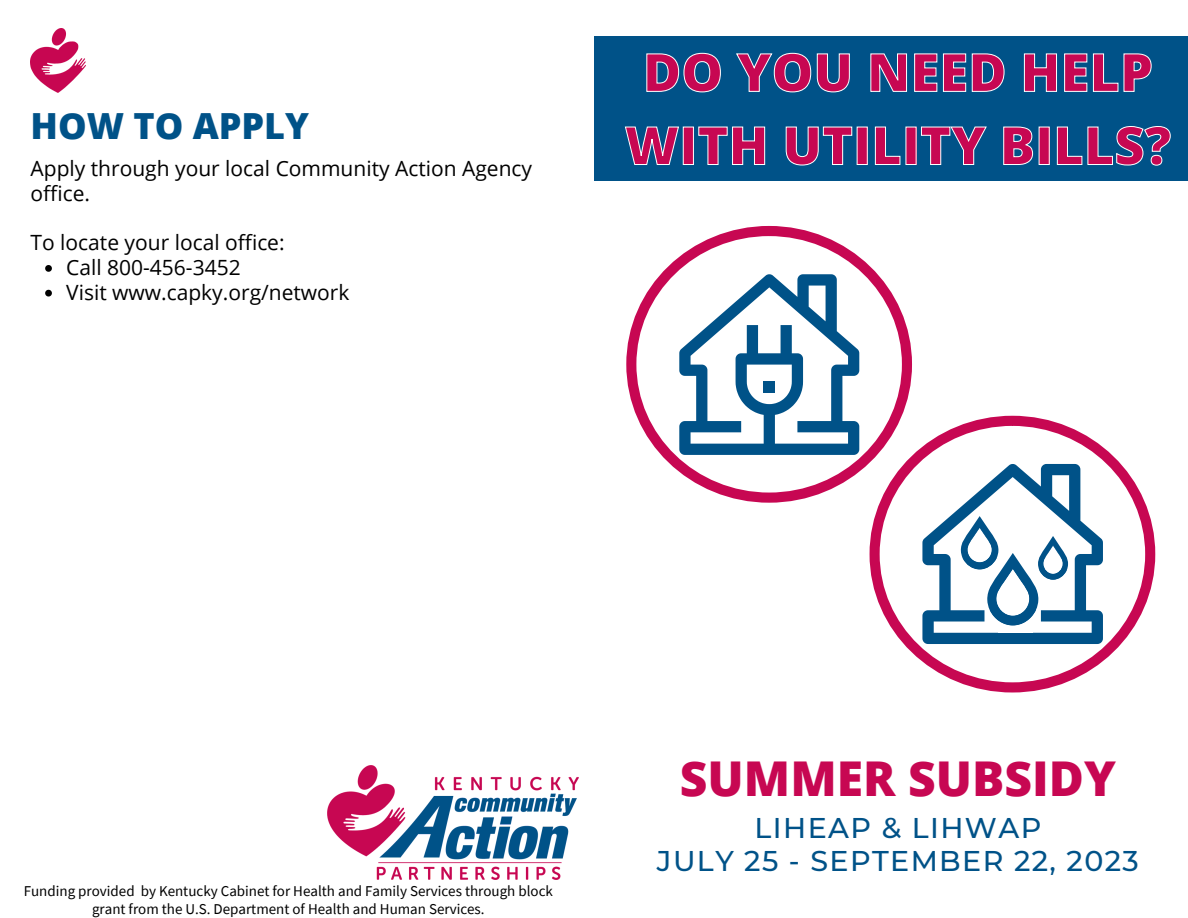
<style>
.page{position:relative;width:1188px;height:918px;background:#fff}
.page>*{position:absolute;margin:0;border:0;box-sizing:border-box;transform-origin:0 0}
.t1{font:800 52.5px/73.2px "Open Sans";color:#c70752;text-align:center}
.t2{font:800 48px "Open Sans";color:#c70752}
.t3{font:800 36px "Open Sans";color:#005288}
.t4{font:500 28.5px "Montserrat";letter-spacing:.05em;color:#005288}
.t5{font:21px/24.8px "Open Sans";color:#000}
.t6{font:15px/18px "Source Sans Pro";color:#000;text-align:center}
</style>
<div class="page">
<img style="left:327px;top:765px;width:251px;height:114px">
<img style="left:31px;top:28px;width:55px;height:64px">
<svg style="left:870px;top:416px;width:285px;height:277px"></svg>
<svg style="left:922px;top:464px;width:181px;height:180px"></svg>
<svg style="left:626px;top:226px;width:286px;height:277px"></svg>
<svg style="left:679px;top:274px;width:180px;height:181px"></svg>
<div style="left:764px;top:382px;width:11px;height:11px;background:#005288"></div>
<div style="left:594px;top:36px;width:594px;height:144px;background:#005288"></div>
<svg style="left:45px;top:265px;width:7px;height:7px"></svg>
<svg style="left:45px;top:290px;width:7px;height:7px"></svg>
<svg style="left:646px;top:52px;width:506px;height:41px"></svg>
<svg style="left:624px;top:126px;width:547px;height:40px"></svg>
<p class="t3" style="left:31px;top:100px;width:280px">HOW TO APPLY</p>
<p class="t5" style="left:31px;top:156px;width:503px">Apply through your local Community Action Agency office.</p>
<p class="t5" style="left:31px;top:230px;width:256px">To locate your local office:</p>
<p class="t5" style="left:66px;top:255px;width:176px">Call 800-456-3452</p>
<p class="t5" style="left:66px;top:279px;width:285px">Visit www.capky.org/network</p>
<p class="t1" style="left:625px;top:34px;width:548px">DO YOU NEED HELP<br>WITH UTILITY BILLS?</p>
<p class="t6" style="left:24px;top:881px;width:531px">Funding provided by Kentucky Cabinet for Health and Family Services through block grant from the U.S. Department of Health and Human Services.</p>
<p class="t2" style="left:680px;top:745px;width:437px">SUMMER SUBSIDY</p>
<p class="t4" style="left:755px;top:810px;width:288px">LIHEAP &amp; LIHWAP</p>
<p class="t4" style="left:657px;top:844px;width:483px">JULY 25 - SEPTEMBER 22, 2023</p>
</div>
